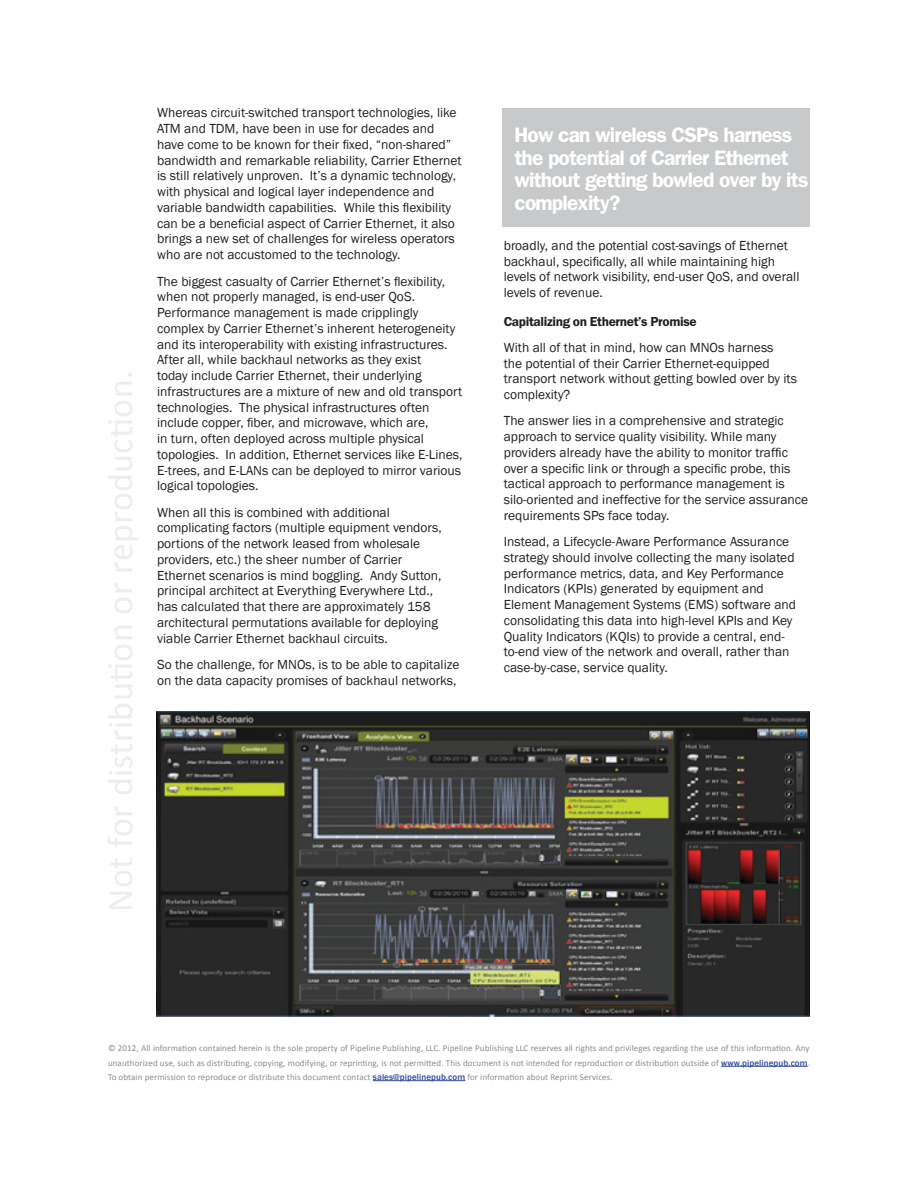
<style>
.page{position:relative;width:918px;height:1188px;background:#fff}
.page>*{position:absolute;margin:0;border:0;box-sizing:border-box;transform-origin:0 0}
.t1{font:600 21px/22.5px "Franklin Gothic";letter-spacing:-.04em;color:#fff}
.t2{font:13.5px/15.8px "Franklin Gothic";color:#231f20}
.t3{font:600 13.5px "Franklin Gothic EF";letter-spacing:-.025em;color:#231f20}
.t4{font:9px/14.4px "Calibri";letter-spacing:.01em;color:#8a8c8e;text-align:justify}
.s1{font-family:"Franklin Gothic";font-weight:500;color:#32499e}
</style>
<div class="page">
<hr style="left:721px;top:1066px;width:87px;height:1px;background:#32499e">
<hr style="left:373px;top:1080px;width:92px;height:1px;background:#32499e">
<div style="left:502px;top:108px;width:308px;height:119px;background:#c7c9cb"></div>
<img style="left:157px;top:712px;width:653px;height:304px">
<p class="t2" style="left:157px;top:105px;width:306px">Whereas circuit-switched transport technologies, like ATM and TDM, have been in use for decades and have come to be known for their fixed, “non-shared” bandwidth and remarkable reliability, Carrier Ethernet is still relatively unproven. It’s a dynamic technology, with physical and logical layer independence and variable bandwidth capabilities. While this flexibility can be a beneficial aspect of Carrier Ethernet, it also brings a new set of challenges for wireless operators who are not accustomed to the technology.</p>
<p class="t2" style="left:157px;top:273px;width:307px">The biggest casualty of Carrier Ethernet’s flexibility, when not properly managed, is end-user QoS.<br>Performance management is made cripplingly complex by Carrier Ethernet’s inherent heterogeneity and its interoperability with existing infrastructures.<br>After all, while backhaul networks as they exist<br>today include Carrier Ethernet, their underlying infrastructures are a mixture of new and old transport technologies. The physical infrastructures often include copper, fiber, and microwave, which are,<br>in turn, often deployed across multiple physical topologies. In addition, Ethernet services like E-Lines, E-trees, and E-LANs can be deployed to mirror various logical topologies.</p>
<p class="t2" style="left:157px;top:505px;width:286px">When all this is combined with additional complicating factors (multiple equipment vendors, portions of the network leased from wholesale providers, etc.) the sheer number of Carrier Ethernet scenarios is mind boggling. Andy Sutton, principal architect at Everything Everywhere Ltd., has calculated that there are approximately 158 architectural permutations available for deploying viable Carrier Ethernet backhaul circuits.</p>
<p class="t2" style="left:157px;top:657px;width:304px">So the challenge, for MNOs, is to be able to capitalize on the data capacity promises of backhaul networks,</p>
<h1 class="t1" style="left:514px;top:123px;width:295px">How can wireless CSPs harness the potential of Carrier Ethernet without getting bowled over by its complexity?</h1>
<p class="t2" style="left:504px;top:238px;width:297px">broadly, and the potential cost-savings of Ethernet backhaul, specifically, all while maintaining high levels of network visibility, end-user QoS, and overall levels of revenue.</p>
<p class="t3" style="left:504px;top:313px;width:194px">Capitalizing on Ethernet’s Promise</p>
<p class="t2" style="left:504px;top:340px;width:295px">With all of that in mind, how can MNOs harness<br>the potential of their Carrier Ethernet-equipped transport network without getting bowled over by its complexity?</p>
<p class="t2" style="left:504px;top:413px;width:306px">The answer lies in a comprehensive and strategic approach to service quality visibility. While many providers already have the ability to monitor traffic over a specific link or through a specific probe, this tactical approach to performance management is silo-oriented and ineffective for the service assurance requirements SPs face today.</p>
<p class="t2" style="left:504px;top:534px;width:294px">Instead, a Lifecycle-Aware Performance Assurance strategy should involve collecting the many isolated performance metrics, data, and Key Performance Indicators (KPIs) generated by equipment and Element Management Systems (EMS) software and consolidating this data into high-level KPIs and Key Quality Indicators (KQIs) to provide a central, end&shy;to-end view of the network and overall, rather than case-by-case, service quality.</p>
<p class="t4" style="left:108px;top:1041px;width:704px">© 2012, All information contained herein is the sole property of Pipeline Publishing, LLC. Pipeline Publishing LLC reserves all rights and privileges regarding the use of this information. Any unauthorized use, such as distributing, copying, modifying, or reprinting, is not permitted. This document is not intended for reproduction or distribution outside of <span class="s1">www.pipelinepub.com</span>.<br>To obtain permission to reproduce or distribute this document contact <span class="s1">sales@pipelinepub.com</span> for information about Reprint Services.</p>
</div>
